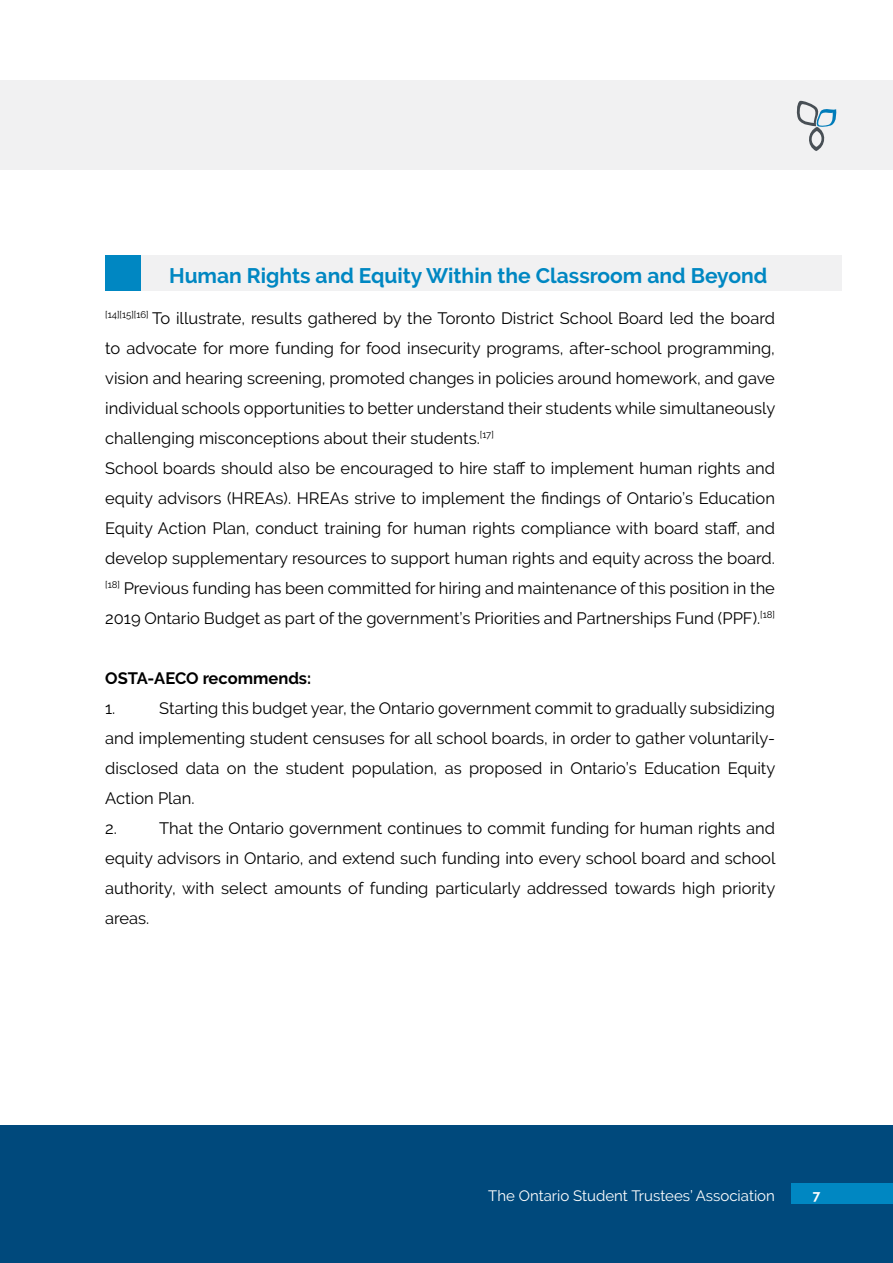
<style>
.page{position:relative;width:893px;height:1263px;background:#fff}
.page>*{position:absolute;margin:0;border:0;box-sizing:border-box;transform-origin:0 0}
.t1{font:700 21px "Raleway";color:#0087c2}
.t2{font:16.5px/30px "Raleway";color:#000}
.t3{font:700 16.5px "Raleway";color:#000}
.t4{font:15px "Raleway";color:#fff}
.t5{font:700 13.5px "Raleway";color:#fff}
</style>
<div class="page">
<div style="left:0;top:1125px;width:893px;height:138px;background:#00497c"></div>
<div style="left:0;top:80px;width:893px;height:89px;background:#f1f1f2"></div>
<div style="left:791px;top:1183px;width:102px;height:21px;background:#0087c2"></div>
<svg style="left:796px;top:100px;width:41px;height:51px"></svg>
<div style="left:105px;top:255px;width:737px;height:36px;background:#f1f1f2"></div>
<div style="left:105px;top:255px;width:36px;height:36px;background:#0087c2"></div>
<p class="t1" style="left:571px;top:263px;width:115px">Case Study</p>
<p class="t2" style="left:105px;top:303px;width:672px"><sup>[14][15][16]</sup> To illustrate, results gathered by the Toronto District School Board led the board to advocate for more funding for food insecurity programs, after-school programming, vision and hearing screening, promoted changes in policies around homework, and gave individual schools opportunities to better understand their students while simultaneously challenging misconceptions about their students.<sup>[17]<br></sup>School boards should also be encouraged to hire staff to implement human rights and equity advisors (HREAs). HREAs strive to implement the findings of Ontario’s Education Equity Action Plan, conduct training for human rights compliance with board staff, and develop supplementary resources to support human rights and equity across the board. <sup>[18]</sup> Previous funding has been committed for hiring and maintenance of this position in the 2019 Ontario Budget as part of the government’s Priorities and Partnerships Fund (PPF).<sup>[18]</sup></p>
<p class="t1" style="left:169px;top:263px;width:600px">Human Rights and Equity Within the Classroom and Beyond</p>
<p class="t3" style="left:105px;top:668px;width:208px">OSTA-AECO recommends:</p>
<p class="t2" style="left:105px;top:693px;width:12px">1.</p>
<p class="t2" style="left:105px;top:693px;width:672px;text-indent:54px">Starting this budget year, the Ontario government commit to gradually subsidizing and implementing student censuses for all school boards, in order to gather voluntarily&shy;disclosed data on the student population, as proposed in Ontario’s Education Equity Action Plan.<br>2.</p>
<p class="t2" style="left:105px;top:813px;width:672px;text-align:justify;text-indent:54px">That the Ontario government continues to commit funding for human rights and equity advisors in Ontario, and extend such funding into every school board and school authority, with select amounts of funding particularly addressed towards high priority areas.</p>
<p class="t4" style="left:488px;top:1187px;width:288px">The Ontario Student Trustees’ Association</p>
<p class="t5" style="left:813px;top:1188px;width:9px">7</p>
</div>
